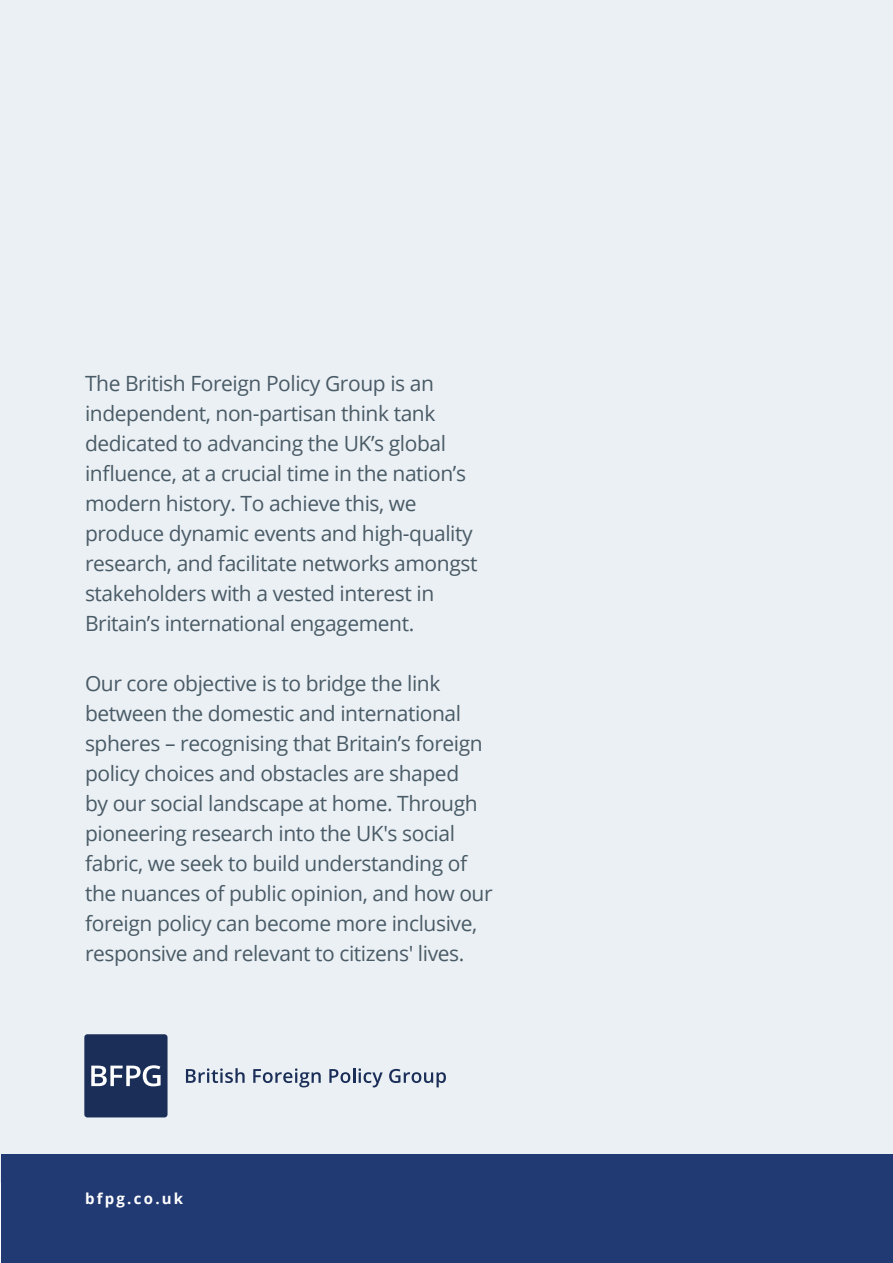
<style>
.page{position:relative;width:893px;height:1263px;background:#fff}
.page>*{position:absolute;margin:0;border:0;box-sizing:border-box;transform-origin:0 0}
.t1{font:21px/30px "Open Sans";letter-spacing:-.02em;color:#495b66}
.t2{font:600 19.2px "Open Sans";letter-spacing:.01em;color:#1a2e58}
.t3{font:700 15px "Open Sans";letter-spacing:.15em;color:#fff}
.s1{font-size:33px;color:#223a73}
</style>
<div class="page">
<div style="left:0;top:0;width:893px;height:1183px;background:#ebf0f4"></div>
<div style="left:84px;top:1034px;width:84px;height:83px;background:#1a2e58;border-radius:3px"></div>
<svg style="left:91px;top:1065px;width:70px;height:21px"></svg>
<svg style="left:186px;top:1068px;width:59px;height:15px"></svg>
<svg style="left:253px;top:1068px;width:68px;height:19px"></svg>
<svg style="left:329px;top:1068px;width:54px;height:19px"></svg>
<svg style="left:389px;top:1069px;width:57px;height:18px"></svg>
<div style="left:1px;top:1154px;width:892px;height:109px;background:#223a73"></div>
<p class="t1" style="left:85px;top:368px;width:394px">The British Foreign Policy Group is an independent, non-partisan think tank dedicated to advancing the UK’s global influence, at a crucial time in the nation’s modern history. To achieve this, we produce dynamic events and high-quality research, and facilitate networks amongst stakeholders with a vested interest in Britain’s international engagement.</p>
<p class="t1" style="left:85px;top:668px;width:409px">Our core objective is to bridge the link between the domestic and international spheres – recognising that Britain’s foreign policy choices and obstacles are shaped<br>by our social landscape at home. Through pioneering research into the UK's social fabric, we seek to build understanding of the nuances of public opinion, and how our foreign policy can become more inclusive, responsive and relevant to citizens' lives.</p>
<p class="t2" style="left:184px;top:906px;width:264px">British Foreign Policy Group</p>
<p class="t3" style="left:85px;top:1188px;width:118px">bfpg.co.uk <span class="s1">|</span></p>
</div>
